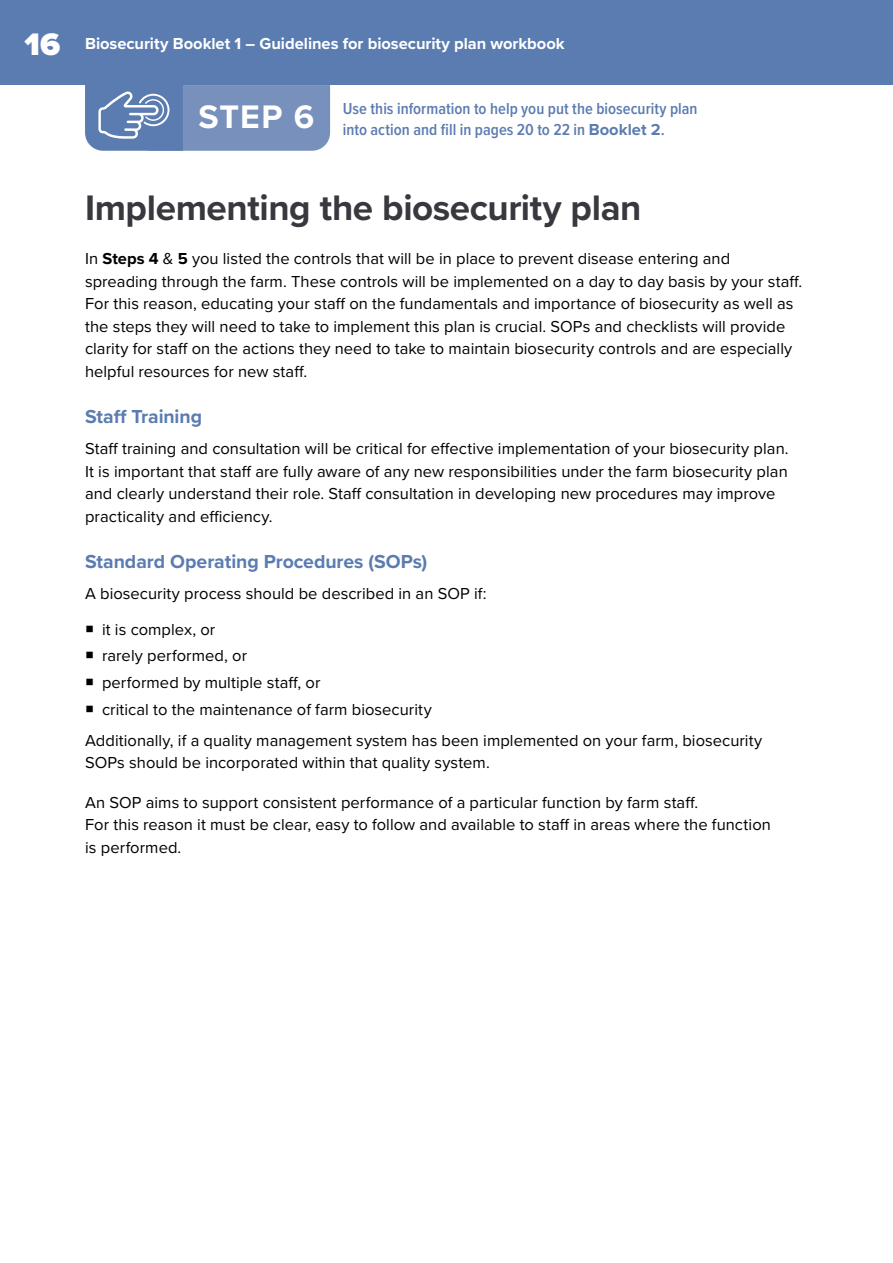
<style>
.page{position:relative;width:893px;height:1263px;background:#fff}
.page>*{position:absolute;margin:0;border:0;box-sizing:border-box;transform-origin:0 0}
.t1{font:700 36.75px "Proxima Nova";letter-spacing:-.01em;color:#38393f}
.t2{font:700 19.5px "Proxima Nova";letter-spacing:-.005em;color:#5b7cb0}
.t3{font:16.5px/22.5px "Proxima Nova";letter-spacing:.005em;color:#000}
.t4{font:600 16.5px/21px "Proxima Nova Cond";color:#5b7cb0}
.t5{font:700 16.5px "Proxima Nova";color:#fff}
.s1{font-weight:900;font-size:32.25px}
.s2{font-family:"Proxima Nova";font-weight:700;font-size:33.75px;color:#fff}
.s3{font-family:"Proxima Nova";font-weight:700}
.s4{font-weight:700}
</style>
<div class="page">
<div style="left:0;top:0;width:893px;height:85px;background:#5b7cb0"></div>
<svg style="left:85px;top:85px;width:245px;height:66px;background:#758fbb"></svg>
<p class="t5" style="left:25px;top:31px;width:542px"><span class="s1">16</span> Biosecurity Booklet 1 – Guidelines for biosecurity plan workbook</p>
<p class="t4" style="left:343px;top:97px;width:356px;text-indent:-144px"><span class="s2">STEP 6</span> Use this information to help you put the biosecurity plan into action and fill in pages 20 to 22 in <span class="s3">Booklet 2</span>.</p>
<h1 class="t1" style="left:85px;top:181px;width:558px">Implementing the biosecurity plan</h1>
<p class="t3" style="left:85px;top:247px;width:719px">In <span class="s4">Steps 4</span> &amp; <span class="s4">5</span> you listed the controls that will be in place to prevent disease entering and spreading through the farm. These controls will be implemented on a day to day basis by your staff.<br>For this reason, educating your staff on the fundamentals and importance of biosecurity as well as the steps they will need to take to implement this plan is crucial. SOPs and checklists will provide clarity for staff on the actions they need to take to maintain biosecurity controls and are especially helpful resources for new staff.</p>
<p class="t2" style="left:85px;top:402px;width:119px">Staff Training</p>
<p class="t3" style="left:85px;top:437px;width:705px">Staff training and consultation will be critical for effective implementation of your biosecurity plan.<br>It is important that staff are fully aware of any new responsibilities under the farm biosecurity plan and clearly understand their role. Staff consultation in developing new procedures may improve practicality and efficiency.</p>
<p class="t2" style="left:85px;top:547px;width:344px">Standard Operating Procedures (SOPs)</p>
<p class="t3" style="left:102px;top:575px;width:386px;line-height:35.2px;text-indent:-17px">A biosecurity process should be described in an SOP if: it is complex, or</p>
<p class="t3" style="left:102px;top:642px;width:331px;line-height:26.7px">rarely performed, or<br>performed by multiple staff, or<br>critical to the maintenance of farm biosecurity</p>
<p class="t3" style="left:85px;top:728px;width:679px">Additionally, if a quality management system has been implemented on your farm, biosecurity<br>SOPs should be incorporated within that quality system.</p>
<p class="t3" style="left:85px;top:790px;width:687px">An SOP aims to support consistent performance of a particular function by farm staff.<br>For this reason it must be clear, easy to follow and available to staff in areas where the function is performed.</p>
</div>
